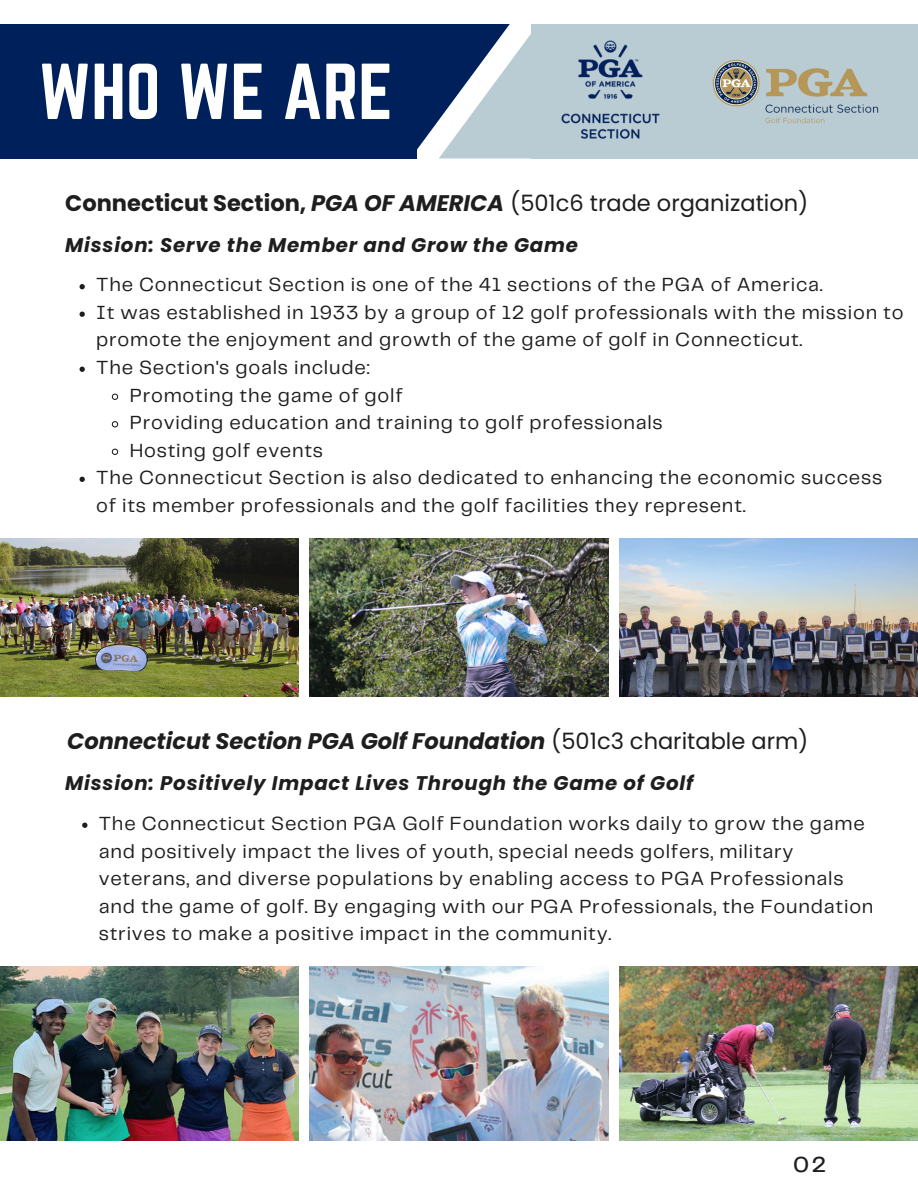
<style>
.page{position:relative;width:918px;height:1188px;background:#fff}
.page>*{position:absolute;margin:0;border:0;box-sizing:border-box;transform-origin:0 0}
.t1{font:69.3px "Norwester";color:#fff}
.t2{font:22.5px "Poppins";color:#1e1e1e}
.t3{font:italic 700 22.5px "Poppins";color:#1e1e1e}
.t4{font:500 22.5px "Telegraf";color:#1e1e1e}
.t5{font:19.8px/27.5px "Telegraf";letter-spacing:.04em;color:#1e1e1e}
.t6{font:italic 700 19.8px "Poppins";letter-spacing:.04em;color:#1e1e1e}
.s1{font-weight:700}
.s2{font-weight:700;font-style:italic}
.s3{font-weight:400;font-style:normal}
</style>
<div class="page">
<img style="left:0;top:539px;width:298px;height:157px">
<img style="left:309px;top:539px;width:300px;height:157px">
<img style="left:620px;top:539px;width:298px;height:157px">
<div style="left:0;top:24px;width:417px;height:135px;background:#00205b"></div>
<svg style="left:417px;top:24px;width:114px;height:135px"></svg>
<div style="left:531px;top:24px;width:387px;height:135px;background:#b9cbd3"></div>
<img style="left:561px;top:40px;width:99px;height:99px">
<img style="left:712px;top:59px;width:167px;height:65px">
<img style="left:0;top:967px;width:298px;height:174px">
<img style="left:309px;top:967px;width:300px;height:174px">
<img style="left:620px;top:967px;width:298px;height:174px">
<svg style="left:80px;top:284px;width:5px;height:5px"></svg>
<svg style="left:80px;top:312px;width:5px;height:5px"></svg>
<svg style="left:80px;top:367px;width:5px;height:5px"></svg>
<svg style="left:111px;top:393px;width:8px;height:7px"></svg>
<svg style="left:111px;top:421px;width:8px;height:7px"></svg>
<svg style="left:111px;top:448px;width:8px;height:7px"></svg>
<svg style="left:80px;top:477px;width:5px;height:5px"></svg>
<svg style="left:82px;top:823px;width:5px;height:5px"></svg>
<h2 class="t1" style="left:39px;top:50px;width:356px">WHO WE ARE</h2>
<p class="t2" style="left:65px;top:187px;width:745px"><span class="s1">Connecticut Section,</span> <span class="s2">PGA OF AMERICA</span> (501c6 trade organization)</p>
<h2 class="t6" style="left:65px;top:231px;width:514px">Mission: Serve the Member and Grow the Game</h2>
<h3 class="t5" style="left:96px;top:272px;width:728px">The Connecticut Section is one of the 41 sections of the PGA of America.</h3>
<p class="t5" style="left:96px;top:300px;width:809px">It was established in 1933 by a group of 12 golf professionals with the mission to promote the enjoyment and growth of the game of golf in Connecticut.</p>
<p class="t5" style="left:96px;top:355px;width:275px">The Section's goals include:</p>
<p class="t5" style="left:130px;top:382px;width:274px">Promoting the game of golf</p>
<p class="t5" style="left:130px;top:410px;width:535px">Providing education and training to golf professionals</p>
<p class="t5" style="left:130px;top:437px;width:195px">Hosting golf events</p>
<p class="t5" style="left:96px;top:465px;width:788px">The Connecticut Section is also dedicated to enhancing the economic success of its member professionals and the golf facilities they represent.</p>
<h3 class="t3" style="left:67px;top:726px;width:743px">Connecticut Section PGA Golf Foundation <span class="s3">(501c3 charitable arm)</span></h3>
<p class="t6" style="left:65px;top:769px;width:629px">Mission: Positively Impact Lives Through the Game of Golf</p>
<p class="t5" style="left:99px;top:811px;width:776px">The Connecticut Section PGA Golf Foundation works daily to grow the game and positively impact the lives of youth, special needs golfers, military veterans, and diverse populations by enabling access to PGA Professionals and the game of golf. By engaging with our PGA Professionals, the Foundation strives to make a positive impact in the community.</p>
<p class="t4" style="left:793px;top:1155px;width:35px">02</p>
</div>
